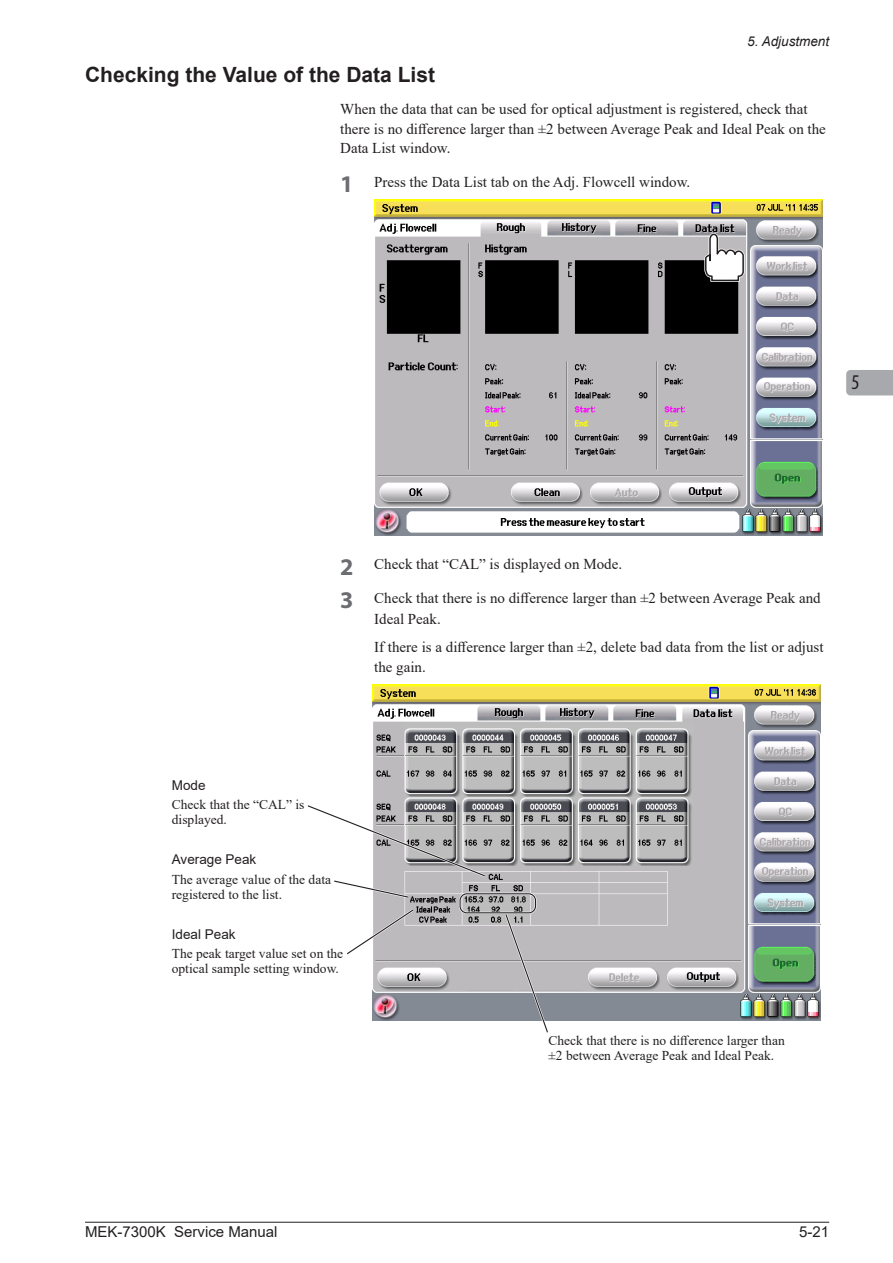
<style>
.page{position:relative;width:893px;height:1263px;background:#fff}
.page>*{position:absolute;margin:0;border:0;box-sizing:border-box;transform-origin:0 0}
.t1{font:700 21px "Arial";color:#231f20}
.t2{font:condensed 21px "Myriad Pro";color:#231f20}
.t3{font:15px/19.5px "Times New Roman";color:#231f20}
.t4{font:15px "Arial";color:#231f20}
.t5{font:13.5px/15px "Times New Roman";color:#231f20}
.t6{font:13.5px "Arial";color:#231f20}
.t7{font:italic 13.5px "Arial";color:#231f20}
.s1{font-family:"Myriad Pro";font-weight:700;font-size:24px;color:#6c6d70}
</style>
<div class="page">
<hr style="left:85px;top:1222px;width:744px;height:1px;background:#231f20">
<svg style="left:846px;top:370px;width:47px;height:25px"></svg>
<img style="left:374px;top:200px;width:448px;height:335px">
<svg style="left:704px;top:233px;width:41px;height:49px"></svg>
<img style="left:373px;top:684px;width:448px;height:336px">
<div style="left:459px;top:893px;width:78px;height:21px;border:2px solid #fff;border-radius:7px"></div>
<div style="left:459px;top:893px;width:77px;height:20px;border:1px solid #231f20;border-radius:7px"></div>
<svg style="left:503px;top:912px;width:47px;height:121px;background:#b3b3b7"></svg>
<svg style="left:307px;top:803px;width:181px;height:97px"></svg>
<svg style="left:347px;top:907px;width:69px;height:50px"></svg>
<p class="t7" style="left:747px;top:32px;width:84px">5. Adjustment</p>
<h1 class="t1" style="left:85px;top:60px;width:352px">Checking the Value of the Data List</h1>
<p class="t3" style="left:340px;top:99px;width:487px">When the data that can be used for optical adjustment is registered, check that there is no difference larger than ±2 between Average Peak and Ideal Peak on the<br>Data List window.</p>
<p class="t3" style="left:340px;top:172px;width:352px"><span class="s1">1</span> Press the Data List tab on the Adj. Flowcell window.</p>
<h1 class="t2" style="left:851px;top:369px;width:10px">5</h1>
<p class="t3" style="left:340px;top:554px;width:283px"><span class="s1">2</span> Check that “CAL” is displayed on Mode.</p>
<p class="t3" style="left:374px;top:587px;width:448px;line-height:21px;text-indent:-34px"><span class="s1">3</span> Check that there is no difference larger than ±2 between Average Peak and<br>Ideal Peak.</p>
<p class="t3" style="left:374px;top:637px;width:451px">If there is a difference larger than ±2, delete bad data from the list or adjust the gain.</p>
<p class="t6" style="left:172px;top:776px;width:35px">Mode</p>
<p class="t5" style="left:172px;top:796px;width:134px">Check that the “CAL” is displayed.</p>
<p class="t6" style="left:172px;top:850px;width:86px">Average Peak</p>
<p class="t5" style="left:172px;top:871px;width:161px">The average value of the data registered to the list.</p>
<p class="t6" style="left:172px;top:925px;width:65px">Ideal Peak</p>
<p class="t5" style="left:172px;top:946px;width:173px">The peak target value set on the optical sample setting window.</p>
<p class="t5" style="left:549px;top:1032px;width:238px">Check that there is no difference larger than ±2 between Average Peak and Ideal Peak.</p>
<p class="t4" style="left:85px;top:1222px;width:194px">MEK-7300K Service Manual</p>
<p class="t4" style="left:799px;top:1222px;width:32px">5-21</p>
</div>
